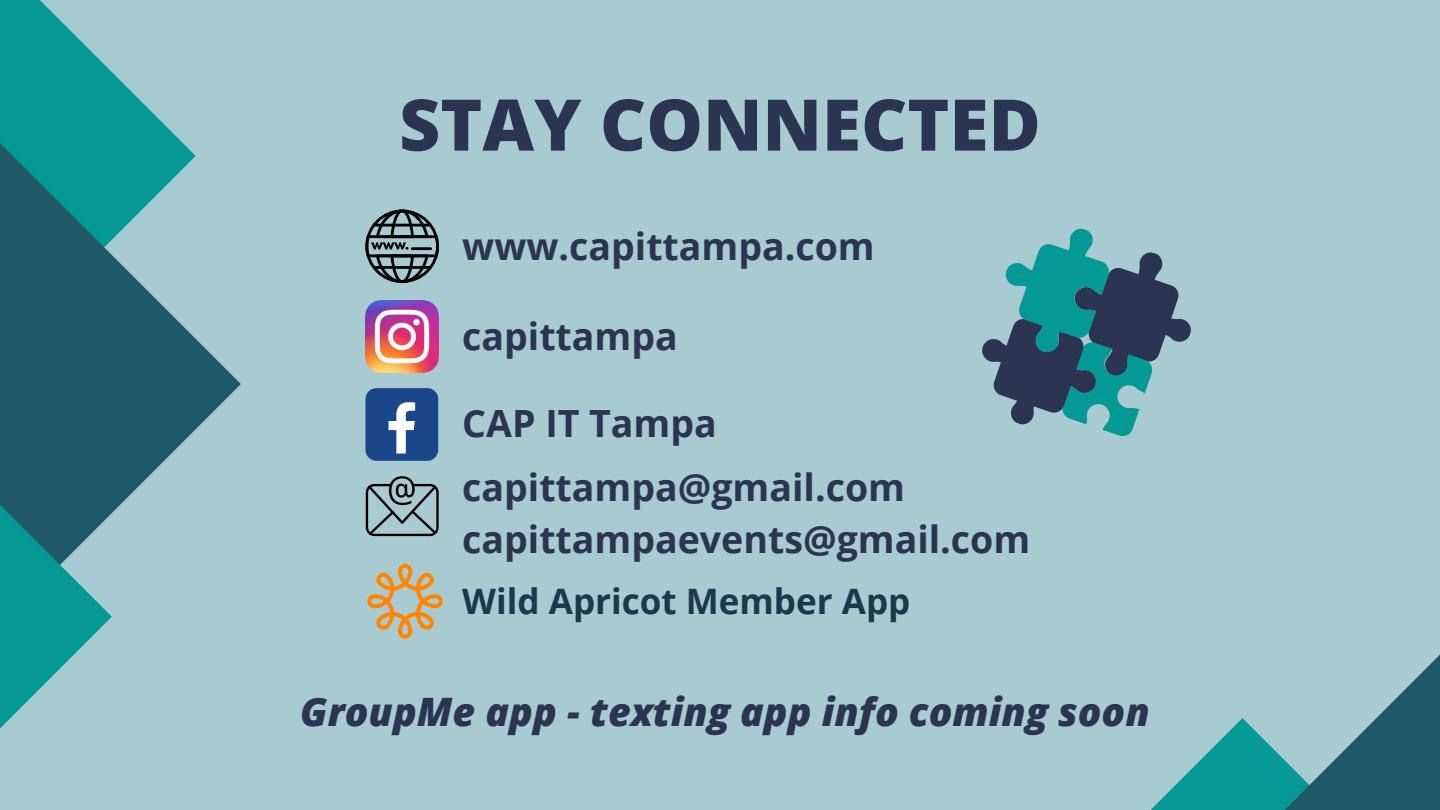
<style>
.page{position:relative;width:1440px;height:810px;background:#a7cbd1}
.page>*{position:absolute;margin:0;border:0;box-sizing:border-box;transform-origin:0 0}
.t1{font:800 71.3px "Open Sans";color:#2b3450}
.t2{font:italic 800 39.2px "Open Sans";color:#2b3450}
.t3{font:700 37.5px "Open Sans";color:#2b3450}
.t4{font:700 35.1px "Open Sans";color:#1d374c}
</style>
<div class="page">
<svg style="left:0;top:0;width:241px;height:513px"></svg>
<svg style="left:0;top:255px;width:112px;height:473px;fill:#1f5966"></svg>
<svg style="left:1151px;top:655px;width:289px;height:155px"></svg>
<svg style="left:982px;top:228px;width:209px;height:209px"></svg>
<div style="left:365px;top:388px;width:73px;height:73px;background:#1a4789;border-radius:11px"></div>
<svg style="left:389px;top:402px;width:26px;height:52px"></svg>
<img style="left:365px;top:300px;width:73px;height:73px">
<svg style="left:365px;top:210px;width:74px;height:73px"></svg>
<svg style="left:366px;top:476px;width:73px;height:60px"></svg>
<img style="left:367px;top:563px;width:76px;height:76px">
<p class="t1" style="left:399px;top:74px;width:643px">STAY CONNECTED</p>
<p class="t3" style="left:462px;top:220px;width:414px">www.capittampa.com</p>
<p class="t3" style="left:462px;top:310px;width:217px">capittampa</p>
<p class="t3" style="left:462px;top:397px;width:256px">CAP IT Tampa</p>
<p class="t3" style="left:462px;top:461px;width:444px">capittampa@gmail.com</p>
<p class="t3" style="left:462px;top:513px;width:569px">capittampaevents@gmail.com</p>
<p class="t4" style="left:462px;top:576px;width:450px">Wild Apricot Member App</p>
<p class="t2" style="left:300px;top:684px;width:851px">GroupMe app - texting app info coming soon</p>
</div>
